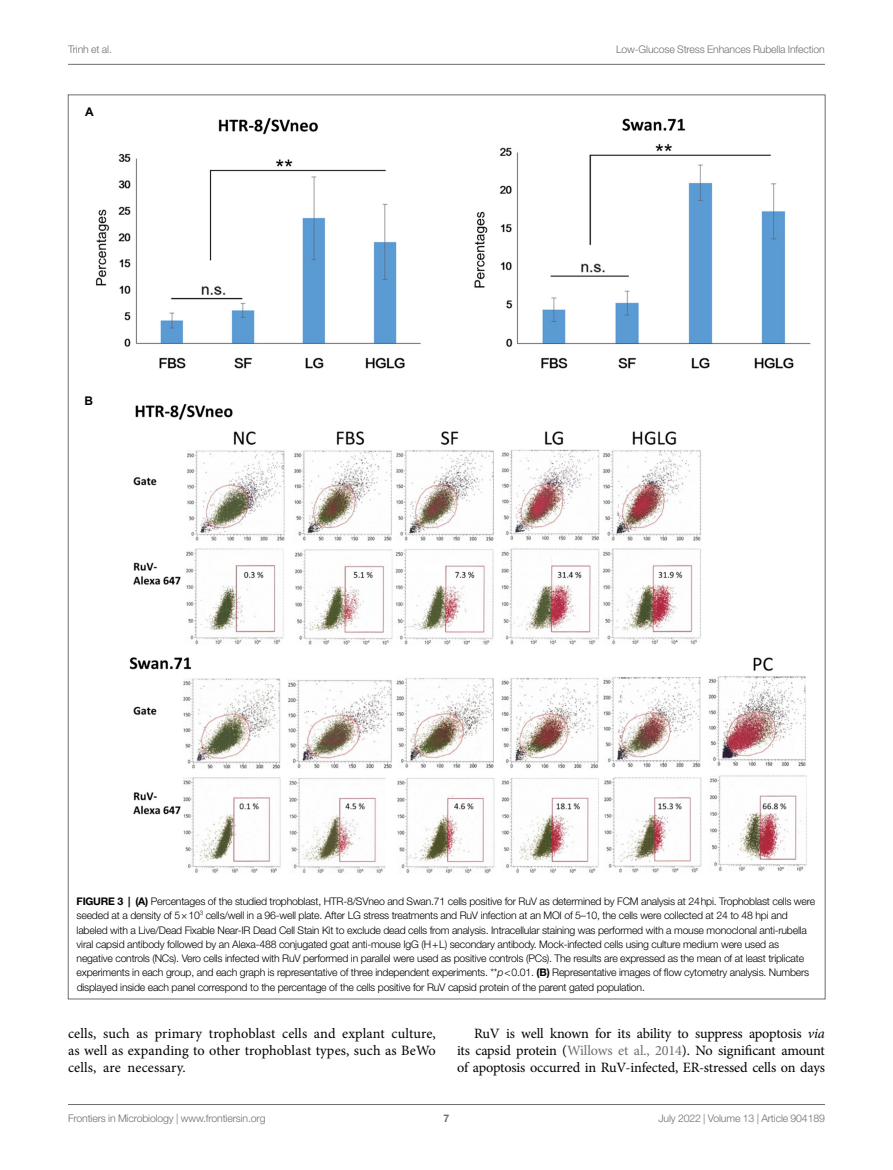
<style>
.page{position:relative;width:893px;height:1170px;background:#fff}
.page>*{position:absolute;margin:0;border:0;box-sizing:border-box;transform-origin:0 0}
.TEXT{font:14.25px/17.2px "Minion Pro";color:#000;text-align:justify}
.t1{font:700 12px "Arial";color:#000}
.FIG_LEG{font:300 10.5px/14.2px "Helvetica Neue LT Std";letter-spacing:-.02em;color:#000}
.t2{font:300 10.5px "Helvetica Neue LT Std";letter-spacing:-.015em;color:#6d6e71}
.t3{font:700 10.5px "Helvetica Neue LT Std";color:#6d6e71}
.s1{font-weight:700}
.s2{font-style:italic}
.s3{color:#6d6e71}
</style>
<div class="page">
<hr style="left:68px;top:64px;width:757px;height:1px;background:#6d6e71">
<hr style="left:68px;top:1104px;width:757px;height:1px;background:#6d6e71">
<img style="left:95px;top:117px;width:716px;height:757px">
<p class="t2" style="left:68px;top:42px;width:45px">Trinh et al.</p>
<p class="t2" style="left:616px;top:42px;width:210px">Low-Glucose Stress Enhances Rubella Infection</p>
<p class="t1" style="left:85px;top:104px;width:10px">A</p>
<p class="t1" style="left:84px;top:392px;width:10px">B</p>
<p class="FIG_LEG" style="left:77px;top:893px;width:740px"><span class="s1">FIGURE 3 | (A)</span> Percentages of the studied trophoblast, HTR-8/SVneo and Swan.71 cells positive for RuV as determined by FCM analysis at 24hpi. Trophoblast cells were seeded at a density of 5×10<sup>3</sup> cells/well in a 96-well plate. After LG stress treatments and RuV infection at an MOI of 5–10, the cells were collected at 24 to 48 hpi and labeled with a Live/Dead Fixable Near-IR Dead Cell Stain Kit to exclude dead cells from analysis. Intracellular staining was performed with a mouse monoclonal anti-rubella viral capsid antibody followed by an Alexa-488 conjugated goat anti-mouse IgG (H+L) secondary antibody. Mock-infected cells using culture medium were used as negative controls (NCs). Vero cells infected with RuV performed in parallel were used as positive controls (PCs). The results are expressed as the mean of at least triplicate experiments in each group, and each graph is representative of three independent experiments. **<span class="s2">p</span>&lt;0.01. <span class="s1">(B)</span> Representative images of flow cytometry analysis. Numbers displayed inside each panel correspond to the percentage of the cells positive for RuV capsid protein of the parent gated population.</p>
<p class="TEXT" style="left:68px;top:1024px;width:369px">cells, such as primary trophoblast cells and explant culture, as well as expanding to other trophoblast types, such as BeWo cells, are necessary.</p>
<p class="TEXT" style="left:457px;top:1024px;width:369px;text-indent:17px">RuV is well known for its ability to suppress apoptosis <span class="s2">via </span>its capsid protein (<span class="s3">Willows et al., 2014</span>). No significant amount of apoptosis occurred in RuV-infected, ER-stressed cells on days</p>
<p class="t2" style="left:68px;top:1111px;width:199px">Frontiers in Microbiology | www.frontiersin.org</p>
<p class="t3" style="left:444px;top:1111px;width:7px">7</p>
<p class="t2" style="left:658px;top:1111px;width:168px">July 2022 | Volume 13 | Article 904189</p>
</div>
